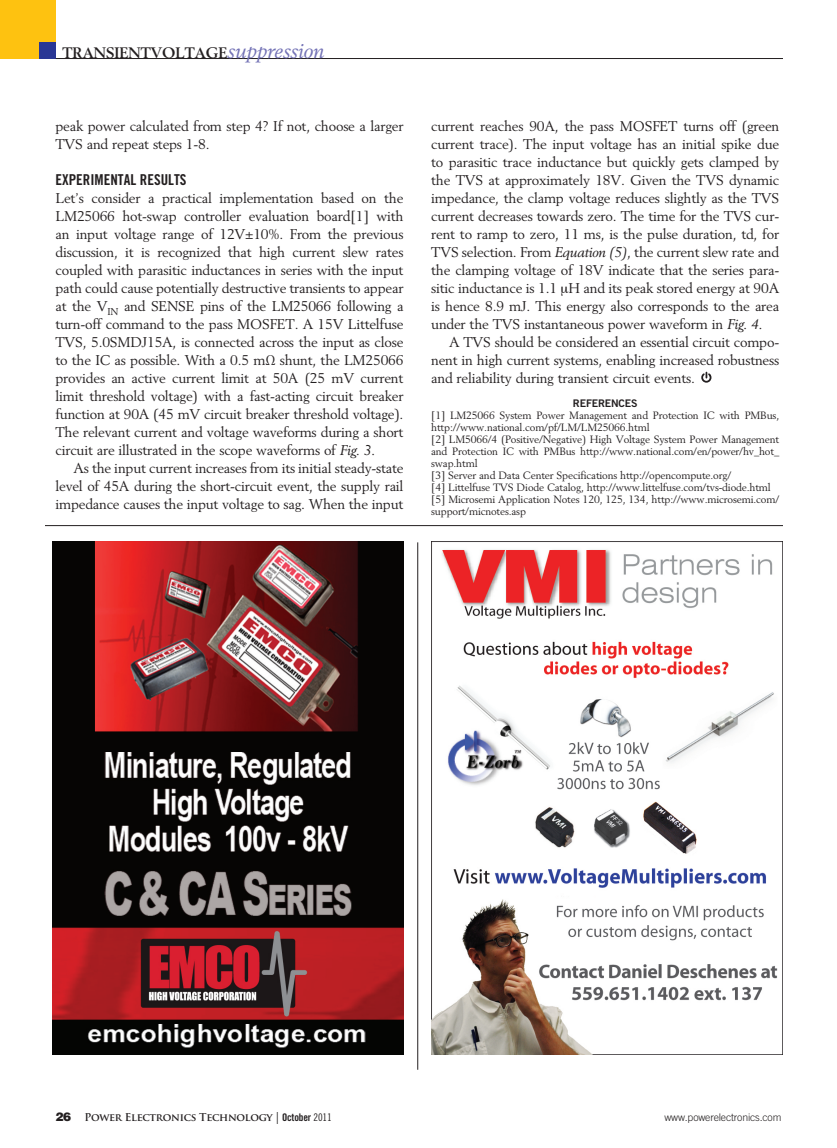
<style>
.page{position:relative;width:837px;height:1148px;background:#fff}
.page>*{position:absolute;margin:0;border:0;box-sizing:border-box;transform-origin:0 0}
.t1{font:700 15px "Berling LT Std";color:#231f20}
.subhead{font:15px "Trade Gothic LT Std Bd Cn 20";color:#231f20}
.text{font:13.95px/18px "Berling LT Std";letter-spacing:-.015em;color:#231f20;text-align:justify}
.text_no_indent{font:13.95px/18px "Berling LT Std";letter-spacing:-.015em;color:#231f20;text-align:justify}
.Reference_text{font:10.5px/12px "Berling LT Std";letter-spacing:-.015em;color:#231f20}
.t2{font:700 10.5px "Trajan Pro";letter-spacing:-.03em;color:#231f20}
.t3{font:300 10.5px "Trade Gothic LT Std";letter-spacing:-.015em;color:#231f20}
.Reference_Head{font:10.5px "Trade Gothic LT Std Bd 2";color:#231f20}
.s1{font-weight:400;font-style:italic;font-size:21px;color:#7473b6}
.s2{font-style:italic}
.s3{font-family:"Helvetica LT Std";font-weight:900;font-size:12px}
.s4{font-family:"Helvetica LT Std";font-weight:300;font-size:12px}
.s5{font-family:"Trade Gothic LT Std Bd Cn 20";font-weight:400}
.s6{font-family:"Trade Gothic LT Std Cn 18";font-weight:400}
</style>
<div class="page">
<div style="left:0;top:0;width:56px;height:59px;background:#fec210"></div>
<div style="left:39px;top:42px;width:17px;height:17px;background:#293795"></div>
<hr style="left:56px;top:58px;width:727px;height:1px;background:#231f20">
<svg style="left:701px;top:372px;width:11px;height:11px"></svg>
<img style="left:52px;top:542px;width:351px;height:512px">
<hr style="left:45px;top:525px;width:738px;height:1px;background:#231f20">
<img style="left:431px;top:542px;width:351px;height:513px">
<hr style="left:417px;top:542px;width:1px;height:527px;background:#231f20">
<p class="t1" style="left:62px;top:44px;width:264px">TRANSIENTVOLTAGE<span class="s1">suppression</span></p>
<p class="text" style="left:56px;top:116px;width:350px">peak power calculated from step 4? If not, choose a larger<br>TVS and repeat steps 1-8.</p>
<p class="subhead" style="left:56px;top:170px;width:133px">EXPERIMENTAL RESULTS</p>
<p class="text_no_indent" style="left:56px;top:188px;width:350px">Let’s consider a practical implementation based on the LM25066 hot-swap controller evaluation board[1] with an input voltage range of 12V±10%. From the previous discussion, it is recognized that high current slew rates coupled with parasitic inductances in series with the input path could cause potentially destructive transients to appear at the V<sub>IN</sub> and SENSE pins of the LM25066 following a turn-off command to the pass MOSFET. A 15V Littelfuse TVS, 5.0SMDJ15A, is connected across the input as close to the IC as possible. With a 0.5 mΩ shunt, the LM25066 provides an active current limit at 50A (25 mV current limit threshold voltage) with a fast-acting circuit breaker function at 90A (45 mV circuit breaker threshold voltage).<br>The relevant current and voltage waveforms during a short circuit are illustrated in the scope waveforms of <span class="s2">Fig. 3.</span></p>
<p class="text" style="left:56px;top:458px;width:350px;text-indent:18px">As the input current increases from its initial steady-state level of 45A during the short-circuit event, the supply rail impedance causes the input voltage to sag. When the input</p>
<p class="text" style="left:431px;top:116px;width:350px">current reaches 90A, the pass MOSFET turns off (green current trace). The input voltage has an initial spike due to parasitic trace inductance but quickly gets clamped by the TVS at approximately 18V. Given the TVS dynamic impedance, the clamp voltage reduces slightly as the TVS current decreases towards zero. The time for the TVS cur&shy;rent to ramp to zero, 11 ms, is the pulse duration, td, for TVS selection. From <span class="s2">Equation (5)</span>, the current slew rate and the clamping voltage of 18V indicate that the series para&shy;sitic inductance is 1.1 H and its peak stored energy at 90A is hence 8.9 mJ. This energy also corresponds to the area under the TVS instantaneous power waveform in <span class="s2">Fig. 4.</span></p>
<p class="text" style="left:431px;top:332px;width:350px;text-indent:18px">A TVS should be considered an essential circuit compo&shy;nent in high current systems, enabling increased robustness and reliability during transient circuit events.</p>
<p class="Reference_Head" style="left:573px;top:396px;width:8px">REFERENCE</p>
<p class="Reference_Head" style="left:631px;top:396px;width:8px">S</p>
<p class="Reference_text" style="left:431px;top:409px;width:350px">[1] LM25066 System Power Management and Protection IC with PMBus, http://www.national.com/pf/LM/LM25066.html</p>
<p class="Reference_text" style="left:431px;top:433px;width:350px;text-align:justify">[2] LM5066/4 (Positive/Negative) High Voltage System Power Management and Protection IC with PMBus http://www.national.com/en/power/hv_hot_ swap.html</p>
<p class="Reference_text" style="left:431px;top:469px;width:302px">[3] Server and Data Center Specifications http://opencompute.org/</p>
<p class="Reference_text" style="left:431px;top:481px;width:341px">[4] Littelfuse TVS Diode Catalog, http://www.littelfuse.com/tvs-diode.html</p>
<p class="Reference_text" style="left:431px;top:493px;width:350px">[5] Microsemi Application Notes 120, 125, 134, http://www.microsemi.com/ support/micnotes.asp</p>
<p class="t2" style="left:56px;top:1110px;width:278px"><span class="s3">26</span> Power Electronics Technology <span class="s4">|</span> <span class="s5">October</span> <span class="s6">2011</span></p>
<p class="t3" style="left:664px;top:1110px;width:119px">www.powerelectronics.com</p>
</div>
